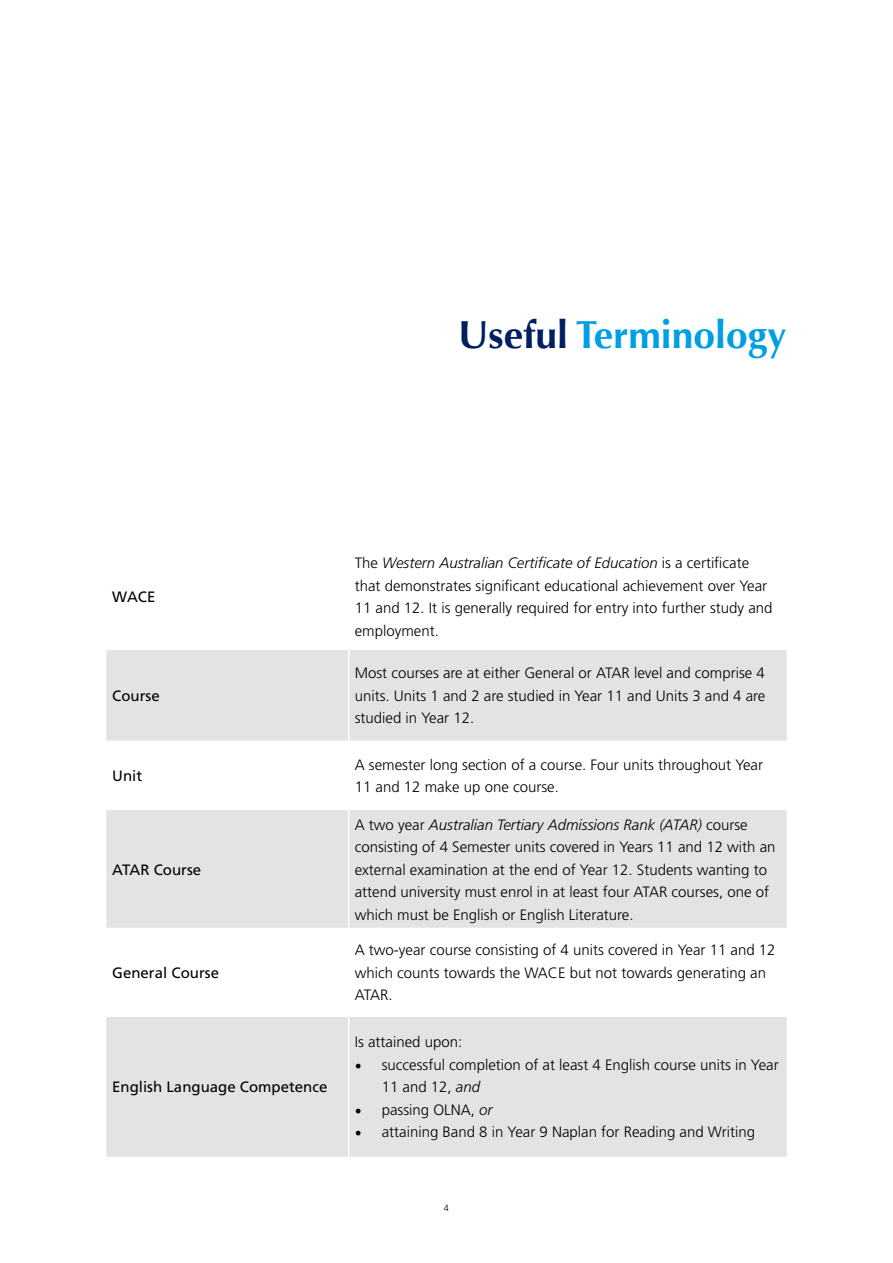
<style>
.page{position:relative;width:893px;height:1263px;background:#fff}
.page>*{position:absolute;margin:0;border:0;box-sizing:border-box;transform-origin:0 0}
.t1{font:700 39px "Optima";color:#009fe3}
.t2{font:300 15px/22.5px "Frutiger LT Pro";color:#000}
.t3{font:15px "Frutiger LT Pro";color:#000}
.t4{font:300 9px "Frutiger LT Pro";color:#000}
.s1{color:#001f5f}
.s2{font-style:italic}
.s3{font-family:"Minion Pro";font-weight:400;font-size:18px}
</style>
<div class="page">
<svg style="left:106px;top:650px;width:681px;height:507px;fill:#e3e3e3"></svg>
<hr style="left:348px;top:650px;width:1px;height:91px;background:#fff">
<hr style="left:348px;top:741px;width:1px;height:69px;background:#fff">
<hr style="left:348px;top:810px;width:1px;height:118px;background:#fff">
<hr style="left:348px;top:928px;width:1px;height:89px;background:#fff">
<hr style="left:348px;top:1017px;width:1px;height:140px;background:#fff">
<p class="t3" style="left:112px;top:588px;width:45px">WACE</p>
<p class="t3" style="left:112px;top:687px;width:49px">Course</p>
<h1 class="t1" style="left:458px;top:312px;width:330px"><span class="s1">Useful</span> Terminology</h1>
<p class="t2" style="left:355px;top:552px;width:419px">The <span class="s2">Western Australian Certificate of Education</span> is a certificate that demonstrates significant educational achievement over Year 11 and 12. It is generally required for entry into further study and employment.</p>
<p class="t2" style="left:355px;top:662px;width:412px;text-align:justify">Most courses are at either General or ATAR level and comprise 4 units. Units 1 and 2 are studied in Year 11 and Units 3 and 4 are studied in Year 12.</p>
<p class="t3" style="left:112px;top:767px;width:31px">Unit</p>
<p class="t2" style="left:355px;top:753px;width:410px">A semester long section of a course. Four units throughout Year<br>11 and 12 make up one course.</p>
<p class="t3" style="left:112px;top:860px;width:90px">ATAR Course</p>
<p class="t3" style="left:112px;top:964px;width:108px">General Course</p>
<p class="t3" style="left:112px;top:1078px;width:217px">English Language Competence</p>
<p class="t2" style="left:355px;top:813px;width:422px">A two year <span class="s2">Australian Tertiary Admissions Rank (ATAR)</span> course consisting of 4 Semester units covered in Years 11 and 12 with an external examination at the end of Year 12. Students wanting to attend university must enrol in at least four ATAR courses, one of which must be English or English Literature.</p>
<p class="t2" style="left:355px;top:939px;width:422px">A two-year course consisting of 4 units covered in Year 11 and 12 which counts towards the WACE but not towards generating an<br>ATAR.</p>
<p class="t2" style="left:355px;top:1031px;width:109px">Is attained upon:</p>
<p class="t2" style="left:382px;top:1053px;width:399px;text-indent:-27px"><span class="s3">•</span> successful completion of at least 4 English course units in Year<br>11 and 12, <span class="s2">and</span></p>
<p class="t2" style="left:355px;top:1098px;width:139px"><span class="s3">•</span> passing OLNA, <span class="s2">or</span></p>
<p class="t2" style="left:355px;top:1121px;width:402px"><span class="s3">•</span> attaining Band 8 in Year 9 Naplan for Reading and Writing</p>
<p class="t4" style="left:444px;top:1202px;width:7px">4</p>
</div>
